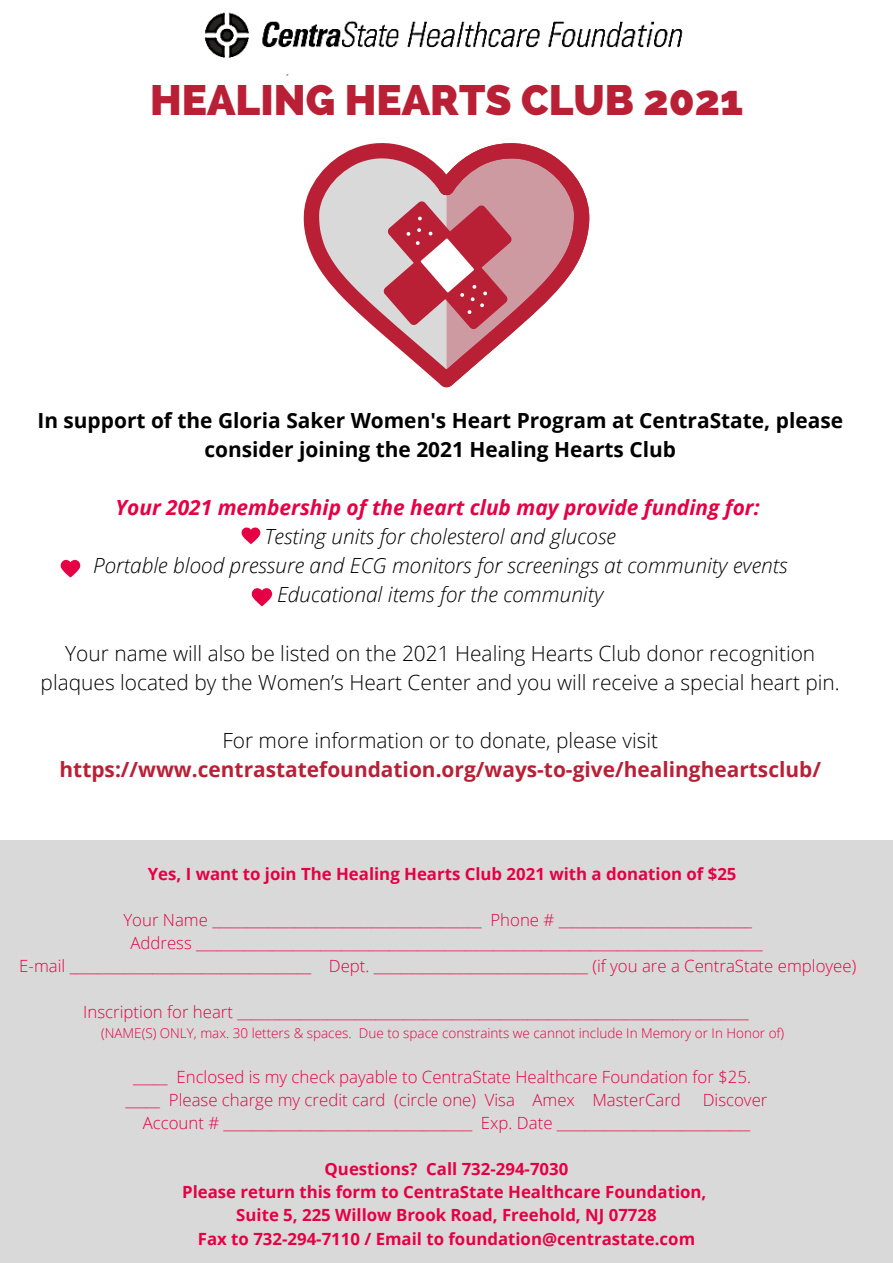
<style>
.page{position:relative;width:893px;height:1263px;background:#fff}
.page>*{position:absolute;margin:0;border:0;box-sizing:border-box;transform-origin:0 0}
.t1{font:800 42.22px "Raleway";color:#ba2035}
.t2{font:300 20.85px/29.1px "Open Sans";color:#000;text-align:center}
.t3{font:italic 300 20.85px "Open Sans";color:#000}
.t4{font:700 20.85px/29.1px "Open Sans";color:#ba2035;text-align:center}
.t5{font:700 20.85px/29.1px "Open Sans";color:#000;text-align:center}
.t6{font:italic 700 20.85px "Open Sans";color:#e50044}
.t7{font:300 16.8px "Open Sans";color:#e50044}
.t8{font:700 16.8px "Open Sans";color:#e50044}
.t9{font:300 13.5px "Open Sans";color:#e50044}
.s1{font-weight:300;color:#000}
</style>
<div class="page">
<div style="left:0;top:840px;width:893px;height:423px;background:#d9d9d9"></div>
<svg style="left:303px;top:143px;width:81px;height:193px"></svg>
<svg style="left:384px;top:143px;width:205px;height:244px"></svg>
<img style="left:241px;top:527px;width:20px;height:18px">
<img style="left:60px;top:559px;width:21px;height:19px">
<img style="left:251px;top:588px;width:22px;height:19px">
<img style="left:204px;top:12px;width:479px;height:64px">
<p class="t1" style="left:150px;top:76px;width:594px">HEALING HEARTS CLUB 2021</p>
<p class="t5" style="left:37px;top:405px;width:807px">In support of the Gloria Saker Women's Heart Program at CentraState, please consider joining the 2021 Healing Hearts Club</p>
<p class="t6" style="left:115px;top:493px;width:645px">Your 2021 membership of the heart club may provide funding for:</p>
<p class="t3" style="left:265px;top:522px;width:353px">Testing units for cholesterol and glucose</p>
<p class="t3" style="left:93px;top:551px;width:696px">Portable blood pressure and ECG monitors for screenings at community events</p>
<p class="t3" style="left:277px;top:580px;width:328px">Educational items for the community</p>
<p class="t2" style="left:41px;top:638px;width:800px">Your name will also be listed on the 2021 Healing Hearts Club donor recognition plaques located by the Women’s Heart Center and you will receive a special heart pin.</p>
<p class="t4" style="left:60px;top:725px;width:763px"><span class="s1">For more information or to donate, please visit </span>https://www.centrastatefoundation.org/ways-to-give/healingheartsclub/</p>
<p class="t8" style="left:148px;top:862px;width:590px">Yes, I want to join The Healing Hearts Club 2021 with a donation of $25</p>
<p class="t7" style="left:123px;top:908px;width:630px">Your Name _______________________________________ Phone # ____________________________</p>
<p class="t7" style="left:130px;top:931px;width:634px">Address __________________________________________________________________________________</p>
<p class="t7" style="left:19px;top:954px;width:838px">E-mail ___________________________________ Dept. _______________________________ (if you are a CentraState employee)</p>
<p class="t7" style="left:83px;top:1000px;width:667px">Inscription for heart __________________________________________________________________________</p>
<p class="t9" style="left:101px;top:1023px;width:684px">(NAME(S) ONLY, max. 30 letters &amp; spaces. Due to space constraints we cannot include In Memory or In Honor of)</p>
<p class="t7" style="left:133px;top:1065px;width:619px">_____ Enclosed is my check payable to CentraState Healthcare Foundation for $25.</p>
<p class="t7" style="left:126px;top:1088px;width:557px">_____ Please charge my credit card (circle one) Visa Amex MasterCard</p>
<p class="t7" style="left:702px;top:1088px;width:66px">Discover</p>
<p class="t7" style="left:143px;top:1111px;width:609px">Account # ____________________________________ Exp. Date ____________________________</p>
<p class="t8" style="left:325px;top:1157px;width:245px">Questions? Call 732-294-7030</p>
<p class="t8" style="left:182px;top:1180px;width:526px">Please return this form to CentraState Healthcare Foundation,</p>
<p class="t8" style="left:236px;top:1203px;width:422px">Suite 5, 225 Willow Brook Road, Freehold, NJ 07728</p>
<p class="t8" style="left:198px;top:1226px;width:499px">Fax to 732-294-7110 / Email to foundation@centrastate.com</p>
</div>
